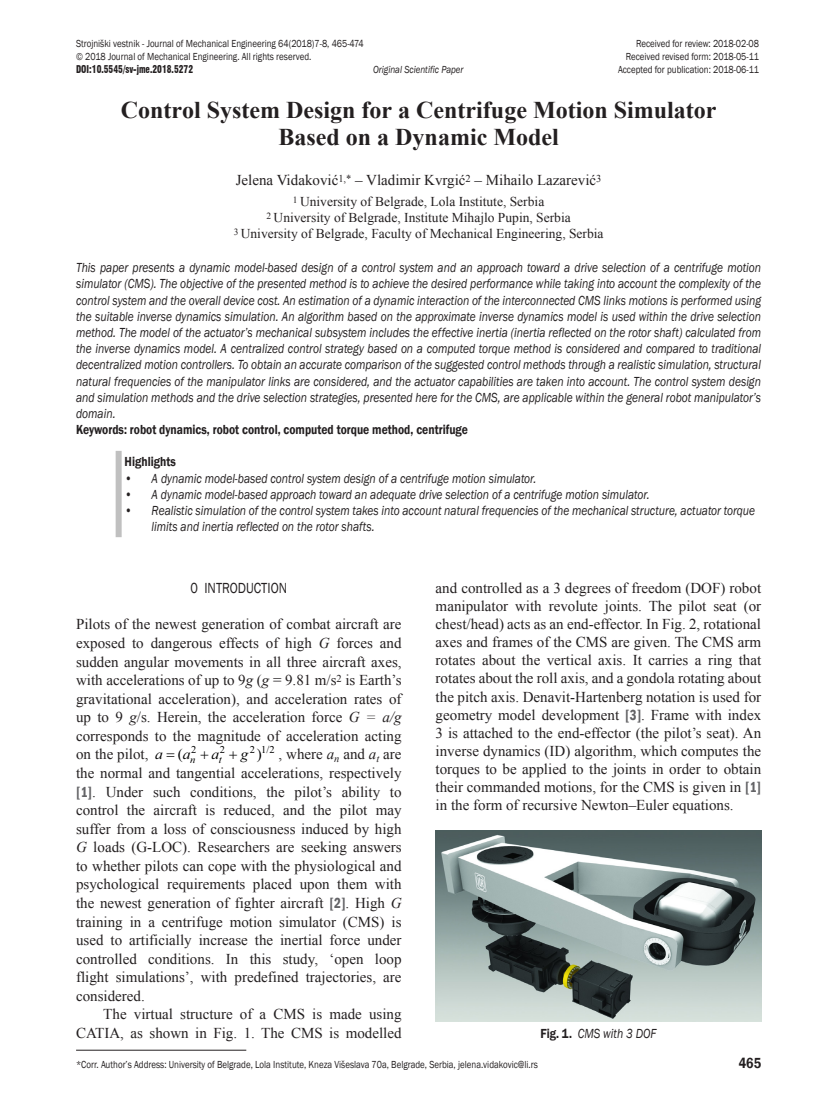
<style>
.page{position:relative;width:816px;height:1114px;background:#fff}
.page>*{position:absolute;margin:0;border:0;box-sizing:border-box;transform-origin:0 0}
.t1{font:700 24px/27px "Times New Roman";color:#231f20;text-align:center}
.t2{font:15px/18.6px "Times New Roman";color:#231f20;text-align:justify}
.t3{font:15px "Franklin Gothic";color:#231f20;scale:.85 1}
.t4{font:600 15px "Franklin Gothic";color:#231f20;scale:.85 1}
.t5{font:15px "Times New Roman";color:#000}
.t6{font:italic 15px "Times New Roman";color:#000}
.t7{font:italic 13.5px/16.2px "Franklin Gothic";color:#231f20;text-align:justify;scale:.85 1}
.t8{font:13.5px/16.2px "Times New Roman";color:#231f20;text-align:center}
.t9{font:600 13.5px "Franklin Gothic";color:#231f20;scale:.85 1}
.t10{font:10.5px "Franklin Gothic";color:#231f20;scale:.85 1}
.t11{font:900 condensed 10.5px "Swiss 721 BT";color:#231f20;scale:.85 1}
.t12{font:italic 10.5px "Franklin Gothic";color:#231f20;scale:.85 1}
.t13{font:10.5px "Times New Roman";color:#000}
.t14{font:italic 10.5px "Times New Roman";color:#000}
.s1{font-style:italic}
.s2{font-style:italic;color:#000}
.s3{font-family:"Franklin Gothic";font-weight:600;font-stretch:condensed;color:#636366}
.s4{font-weight:600;font-style:normal}
</style>
<div class="page">
<hr style="left:76px;top:1049px;width:170px;height:1px;background:#231f20">
<img style="left:435px;top:830px;width:326px;height:191px">
<div style="left:116px;top:450px;width:6px;height:87px;background:#c0c0c0"></div>
<p class="t10" style="left:76px;top:37px;width:340px">Strojniški vestnik - Journal of Mechanical Engineering 64(2018)7-8, 465-474</p>
<p class="t10" style="left:636px;top:37px;width:146px">Received for review: 2018-02-08</p>
<p class="t10" style="left:76px;top:50px;width:278px">© 2018 Journal of Mechanical Engineering. All rights reserved.</p>
<p class="t10" style="left:625px;top:50px;width:158px">Received revised form: 2018-05-11</p>
<p class="t11" style="left:76px;top:62px;width:139px">DOI:10.5545/sv-jme.2018.5272</p>
<p class="t12" style="left:373px;top:62px;width:108px">Original Scientific Paper</p>
<p class="t10" style="left:618px;top:62px;width:167px">Accepted for publication: 2018-06-11</p>
<h1 class="t1" style="left:121px;top:96px;width:597px">Control System Design for a Centrifuge Motion Simulator<br>Based on a Dynamic Model</h1>
<p class="t2" style="left:236px;top:170px;width:367px">Jelena Vidaković<sup>1,*</sup> – Vladimir Kvrgić<sup>2</sup> – Mihailo Lazarević<sup>3</sup></p>
<p class="t8" style="left:234px;top:192px;width:371px"><sup>1</sup> University of Belgrade, Lola Institute, Serbia<br><sup>2</sup> University of Belgrade, Institute Mihajlo Pupin, Serbia<br><sup>3</sup> University of Belgrade, Faculty of Mechanical Engineering, Serbia</p>
<p class="t7" style="left:76px;top:260px;width:807px">This paper presents a dynamic model-based design of a control system and an approach toward a drive selection of a centrifuge motion simulator (CMS). The objective of the presented method is to achieve the desired performance while taking into account the complexity of the control system and the overall device cost. An estimation of a dynamic interaction of the interconnected CMS links motions is performed using the suitable inverse dynamics simulation. An algorithm based on the approximate inverse dynamics model is used within the drive selection method. The model of the actuator’s mechanical subsystem includes the effective inertia (inertia reflected on the rotor shaft) calculated from the inverse dynamics model. A centralized control strategy based on a computed torque method is considered and compared to traditional decentralized motion controllers. To obtain an accurate comparison of the suggested control methods through a realistic simulation, structural natural frequencies of the manipulator links are considered, and the actuator capabilities are taken into account. The control system design and simulation methods and the drive selection strategies, presented here for the CMS, are applicable within the general robot manipulator’s domain.</p>
<p class="t9" style="left:76px;top:421px;width:462px">Keywords: robot dynamics, robot control, computed torque method, centrifuge</p>
<p class="t9" style="left:125px;top:453px;width:62px">Highlights</p>
<p class="t7" style="left:125px;top:470px;width:485px">• A dynamic model-based control system design of a centrifuge motion simulator.</p>
<p class="t7" style="left:125px;top:486px;width:619px">• A dynamic model-based approach toward an adequate drive selection of a centrifuge motion simulator.</p>
<p class="t7" style="left:152px;top:502px;width:711px;text-indent:-27px">• Realistic simulation of the control system takes into account natural frequencies of the mechanical structure, actuator torque limits and inertia reflected on the rotor shafts.</p>
<p class="t3" style="left:190px;top:578px;width:115px">0 INTRODUCTION</p>
<p class="t2" style="left:76px;top:614px;width:327px">Pilots of the newest generation of combat aircraft are exposed to dangerous effects of high <span class="s1">G</span> forces and sudden angular movements in all three aircraft axes, with accelerations of up to 9<span class="s1">g</span> (<span class="s1">g</span> = 9.81 m/s<sup>2</sup> is Earth’s gravitational acceleration), and acceleration rates of up to 9 <span class="s1">g</span>/s. Herein, the acceleration force <span class="s1">G = a/g </span>corresponds to the magnitude of acceleration acting on the pilot, <span class="s2">a</span></p>
<p class="t13" style="left:191px;top:745px;width:7px">2</p>
<p class="t13" style="left:220px;top:745px;width:7px">2</p>
<p class="t13" style="left:250px;top:745px;width:26px">2 1/2</p>
<p class="t2" style="left:76px;top:744px;width:327px;text-indent:202px">, where <span class="s1">a</span><sub>n</sub> and <span class="s1">a</span><sub>t</sub> are the normal and tangential accelerations, respectively <span class="s3">[1]</span>. Under such conditions, the pilot’s ability to control the aircraft is reduced, and the pilot may suffer from a loss of consciousness induced by high <span class="s1">G</span> loads (G-LOC). Researchers are seeking answers to whether pilots can cope with the physiological and psychological requirements placed upon them with the newest generation of fighter aircraft <span class="s3">[2]</span>. High <span class="s1">G </span>training in a centrifuge motion simulator (CMS) is used to artificially increase the inertial force under controlled conditions. In this study, ‘open loop flight simulations’, with predefined trajectories, are considered.</p>
<p class="t2" style="left:76px;top:1004px;width:327px;text-align:right">The virtual structure of a CMS is made using<br>CATIA, as shown in Fig. 1. The CMS is modelled</p>
<p class="t5" style="left:178px;top:748px;width:14px">(<span class="s1">a</span></p>
<p class="t6" style="left:211px;top:743px;width:9px">a</p>
<p class="t6" style="left:241px;top:743px;width:9px">g</p>
<p class="t5" style="left:257px;top:748px;width:6px">)</p>
<p class="t14" style="left:190px;top:752px;width:7px">n</p>
<p class="t14" style="left:219px;top:752px;width:4px">t</p>
<p class="t2" style="left:435px;top:578px;width:327px;line-height:18px">and controlled as a 3 degrees of freedom (DOF) robot manipulator with revolute joints. The pilot seat (or chest/head) acts as an end-effector. In Fig. 2, rotational axes and frames of the CMS are given. The CMS arm rotates about the vertical axis. It carries a ring that rotates about the roll axis, and a gondola rotating about the pitch axis. Denavit-Hartenberg notation is used for geometry model development <span class="s3">[3]</span>. Frame with index 3 is attached to the end-effector (the pilot’s seat). An inverse dynamics (ID) algorithm, which computes the torques to be applied to the joints in order to obtain their commanded motions, for the CMS is given in <span class="s3">[1] </span>in the form of recursive Newton–Euler equations.</p>
<p class="t7" style="left:540px;top:1025px;width:138px"><span class="s4">Fig. 1.</span> CMS with 3 DOF</p>
<p class="t10" style="left:76px;top:1057px;width:545px">*Corr. Author’s Address: University of Belgrade, Lola Institute, Kneza Višeslava 70a, Belgrade, Serbia, jelena.vidakovic@li.rs</p>
<p class="t4" style="left:738px;top:1052px;width:28px">465</p>
</div>
